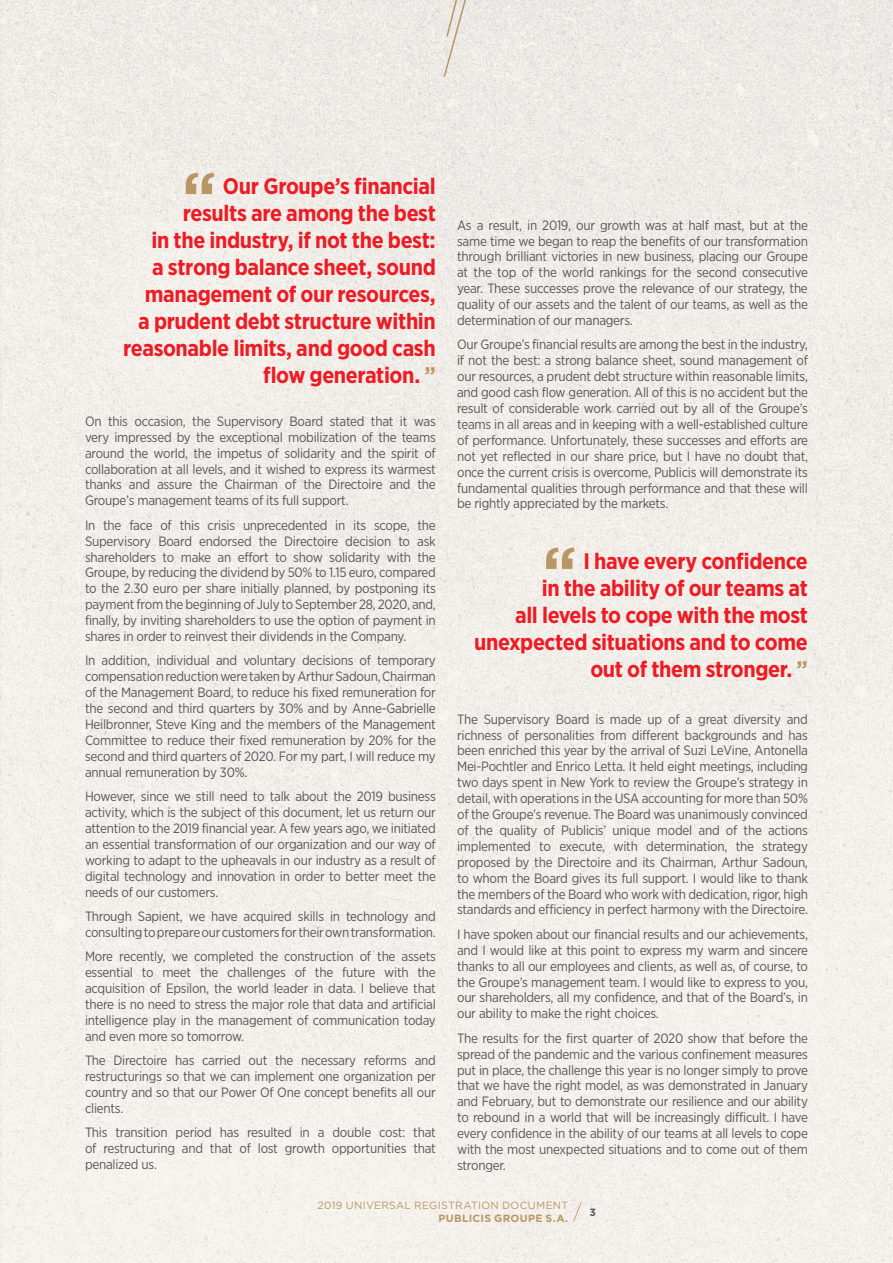
<style>
.page{position:relative;width:893px;height:1263px;background:#fff}
.page>*{position:absolute;margin:0;border:0;box-sizing:border-box;transform-origin:0 0}
.t1{font:700 22.5px/27px "Gotham Narrow";letter-spacing:-.02em;color:#ed1c24;text-align:right}
.t2{font:13.5px/15.9px "Gotham Narrow";letter-spacing:-.02em;color:#58595b;text-align:justify}
.t3{font:10.5px "Gotham";letter-spacing:.025em;color:#b99764}
.t4{font:700 10.5px "Gotham";letter-spacing:.025em;color:#b99764}
.t5{font:700 10.5px "Gotham";color:#58595b}
.s1{color:#b99764}
</style>
<div class="page">
<img style="left:0;top:0;width:893px;height:1263px">
<svg style="left:444px;top:0;width:34px;height:77px;background:#e8e3dc"></svg>
<svg style="left:186px;top:173px;width:28px;height:21px"></svg>
<svg style="left:546px;top:548px;width:29px;height:21px"></svg>
<svg style="left:573px;top:1202px;width:9px;height:20px"></svg>
<h1 class="t1" style="left:123px;top:175px;width:314px">Our Groupe’s financial<br>results are among the best<br>in the industry, if not the best:<br>a strong balance sheet, sound management of our resources,<br>a prudent debt structure within reasonable limits, and good cash flow generation. <span class="s1">”</span></h1>
<p class="t2" style="left:85px;top:414px;width:352px">On this occasion, the Supervisory Board stated that it was very impressed by the exceptional mobilization of the teams around the world, the impetus of solidarity and the spirit of collaboration at all levels, and it wished to express its warmest thanks and assure the Chairman of the Directoire and the Groupe’s management teams of its full support.</p>
<p class="t2" style="left:85px;top:518px;width:352px">In the face of this crisis unprecedented in its scope, the Supervisory Board endorsed the Directoire decision to ask shareholders to make an effort to show solidarity with the Groupe, by reducing the dividend by 50% to 1.15 euro, compared to the 2.30 euro per share initially planned, by postponing its payment from the beginning of July to September 28, 2020, and, finally, by inviting shareholders to use the option of payment in shares in order to reinvest their dividends in the Company.</p>
<p class="t2" style="left:85px;top:654px;width:352px">In addition, individual and voluntary decisions of temporary compensation reduction were taken by Arthur Sadoun, Chairman of the Management Board, to reduce his fixed remuneration for the second and third quarters by 30% and by Anne-Gabrielle Heilbronner, Steve King and the members of the Management Committee to reduce their fixed remuneration by 20% for the second and third quarters of 2020. For my part, I will reduce my annual remuneration by 30%.</p>
<p class="t2" style="left:85px;top:790px;width:352px">However, since we still need to talk about the 2019 business activity, which is the subject of this document, let us return our attention to the 2019 financial year. A few years ago, we initiated an essential transformation of our organization and our way of working to adapt to the upheavals in our industry as a result of digital technology and innovation in order to better meet the needs of our customers.</p>
<p class="t2" style="left:85px;top:909px;width:352px">Through Sapient, we have acquired skills in technology and consulting to prepare our customers for their own transformation.</p>
<p class="t2" style="left:85px;top:950px;width:352px">More recently, we completed the construction of the assets essential to meet the challenges of the future with the acquisition of Epsilon, the world leader in data. I believe that there is no need to stress the major role that data and artificial intelligence play in the management of communication today and even more so tomorrow.</p>
<p class="t2" style="left:85px;top:1054px;width:352px">The Directoire has carried out the necessary reforms and restructurings so that we can implement one organization per country and so that our Power Of One concept benefits all our clients.</p>
<p class="t2" style="left:85px;top:1126px;width:352px">This transition period has resulted in a double cost: that of restructuring and that of lost growth opportunities that penalized us.</p>
<p class="t2" style="left:457px;top:218px;width:352px">As a result, in 2019, our growth was at half mast, but at the same time we began to reap the benefits of our transformation through brilliant victories in new business, placing our Groupe at the top of the world rankings for the second consecutive year. These successes prove the relevance of our strategy, the quality of our assets and the talent of our teams, as well as the determination of our managers.</p>
<p class="t2" style="left:457px;top:338px;width:352px">Our Groupe’s financial results are among the best in the industry, if not the best: a strong balance sheet, sound management of our resources, a prudent debt structure within reasonable limits, and good cash flow generation. All of this is no accident but the result of considerable work carried out by all of the Groupe’s teams in all areas and in keeping with a well-established culture of performance. Unfortunately, these successes and efforts are not yet reflected in our share price, but I have no doubt that, once the current crisis is overcome, Publicis will demonstrate its fundamental qualities through performance and that these will be rightly appreciated by the markets.</p>
<h1 class="t1" style="left:474px;top:549px;width:335px">I have every confidence<br>in the ability of our teams at<br>all levels to cope with the most unexpected situations and to come out of them stronger. <span class="s1">”</span></h1>
<p class="t2" style="left:457px;top:712px;width:352px">The Supervisory Board is made up of a great diversity and richness of personalities from different backgrounds and has been enriched this year by the arrival of Suzi LeVine, Antonella Mei-Pochtler and Enrico Letta. It held eight meetings, including two days spent in New York to review the Groupe’s strategy in detail, with operations in the USA accounting for more than 50% of the Groupe’s revenue. The Board was unanimously convinced of the quality of Publicis’ unique model and of the actions implemented to execute, with determination, the strategy proposed by the Directoire and its Chairman, Arthur Sadoun, to whom the Board gives its full support. I would like to thank the members of the Board who work with dedication, rigor, high standards and efficiency in perfect harmony with the Directoire.</p>
<p class="t2" style="left:457px;top:927px;width:352px">I have spoken about our financial results and our achievements, and I would like at this point to express my warm and sincere thanks to all our employees and clients, as well as, of course, to the Groupe’s management team. I would like to express to you, our shareholders, all my confidence, and that of the Board’s, in our ability to make the right choices.</p>
<p class="t2" style="left:457px;top:1031px;width:352px">The results for the first quarter of 2020 show that before the spread of the pandemic and the various confinement measures put in place, the challenge this year is no longer simply to prove that we have the right model, as was demonstrated in January and February, but to demonstrate our resilience and our ability to rebound in a world that will be increasingly difficult. I have every confidence in the ability of our teams at all levels to cope with the most unexpected situations and to come out of them stronger.</p>
<p class="t3" style="left:318px;top:1200px;width:252px">2019 UNIVERSAL REGISTRATION DOCUMENT</p>
<p class="t4" style="left:439px;top:1214px;width:131px">PUBLICIS GROUPE S.A.</p>
<p class="t5" style="left:589px;top:1208px;width:8px">3</p>
</div>
